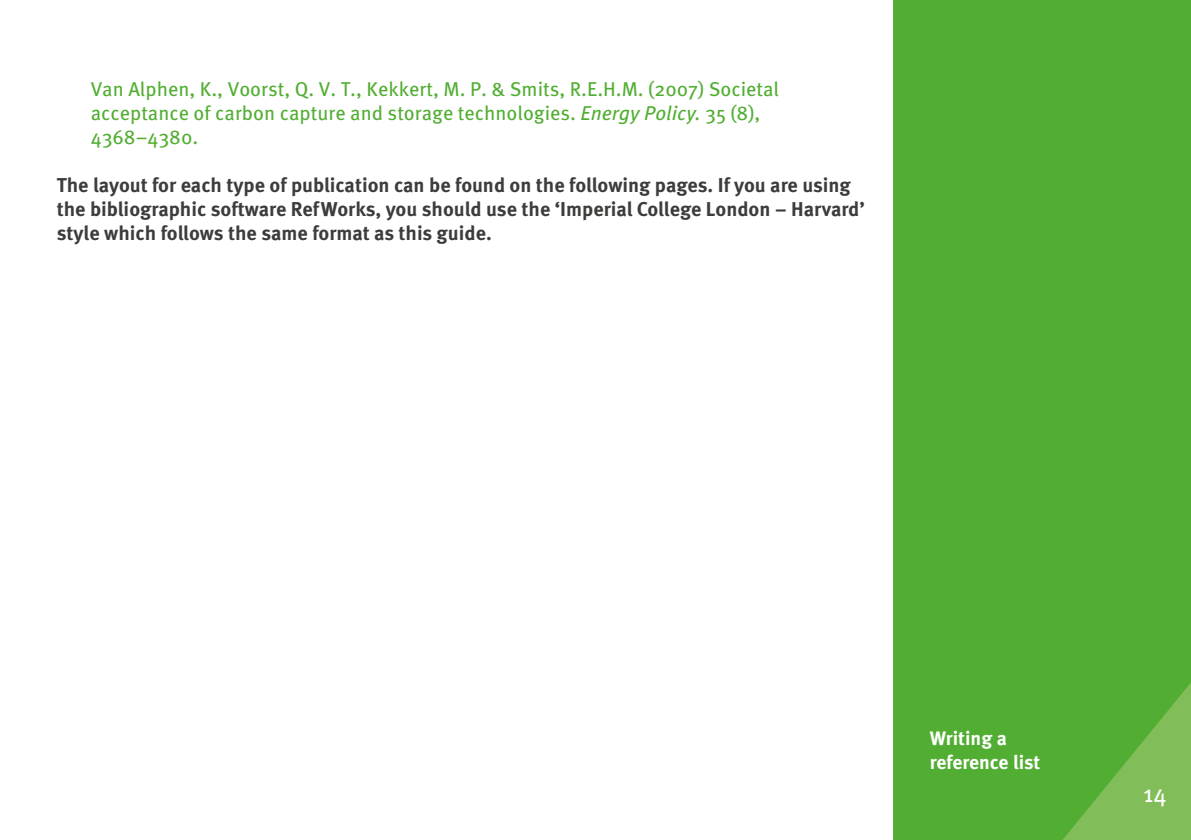
<style>
.page{position:relative;width:1191px;height:840px;background:#fff}
.page>*{position:absolute;margin:0;border:0;box-sizing:border-box;transform-origin:0 0}
.t1{font:24px "Meta OT";color:#fff}
.t2{font:700 20px/24px "Meta OT";color:#3c3c3b}
.t3{font:20px/24px "Meta OT";color:#52ae32}
.t4{font:700 19.4px/24px "Meta OT";color:#fff}
.s1{font-style:italic}
</style>
<div class="page">
<div style="left:893px;top:0;width:298px;height:839px;background:#52ae32"></div>
<p class="t3" style="left:91px;top:77px;width:690px">Van Alphen, K., Voorst, Q. V. T., Kekkert, M. P. &amp; Smits, R.E.H.M. (2007) Societal acceptance of carbon capture and storage technologies. <span class="s1">Energy Policy.</span> 35 (8),<br>4368–4380.</p>
<p class="t2" style="left:57px;top:173px;width:809px">The layout for each type of publication can be found on the following pages. If you are using the bibliographic software Ref Works, you should use the ‘Imperial College London – Harvard’ style which follows the same format as this guide.</p>
<p class="t4" style="left:930px;top:725px;width:112px">Writing a reference list</p>
<p class="t1" style="left:1130px;top:767px;width:25px">14</p>
<p class="t1" style="left:1143px;top:779px;width:25px">14</p>
</div>
